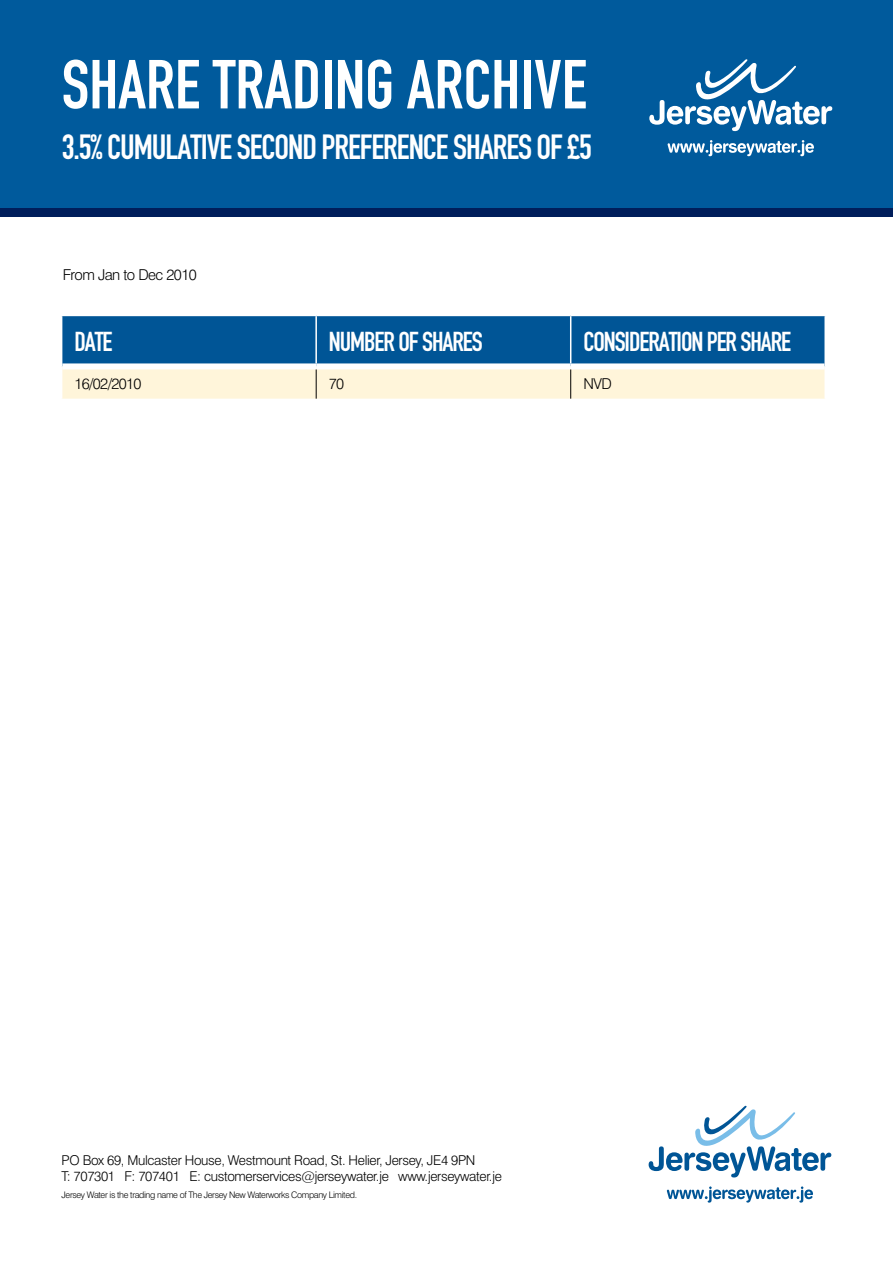
<style>
.page{position:relative;width:893px;height:1263px;background:#fff}
.page>*{position:absolute;margin:0;border:0;box-sizing:border-box;transform-origin:0 0}
.t1{font:68.1px "Bern Sans CT";color:#fff}
.t2{font:34.5px "Bern Sans CT";letter-spacing:-.03em;color:#fff}
.t3{font:27px "Bern Sans CT";letter-spacing:-.04em;color:#fff}
.t4{font:300 15px "Swiss 721 BT";letter-spacing:-.04em;color:#000}
.t5{font:300 13.5px/16.2px "Swiss 721 BT";letter-spacing:-.025em;color:#000}
.t6{font:300 9px "Swiss 721 BT";letter-spacing:-.04em;color:#000}
</style>
<div class="page">
<svg style="left:62px;top:316px;width:762px;height:83px;background:#6493b1"></svg>
<hr style="left:315px;top:316px;width:2px;height:47px;background:#fff">
<hr style="left:570px;top:316px;width:1px;height:47px;background:#fff">
<div style="left:62px;top:363px;width:254px;height:6px;background:#fff"></div>
<div style="left:316px;top:363px;width:255px;height:6px;background:#fff"></div>
<div style="left:571px;top:363px;width:253px;height:6px;background:#fff"></div>
<hr style="left:316px;top:369px;width:1px;height:30px;background:#000">
<hr style="left:570px;top:369px;width:1px;height:30px;background:#000">
<div style="left:0;top:0;width:893px;height:216px;background:#005a9c"></div>
<div style="left:0;top:208px;width:893px;height:8px;background:#001e5b"></div>
<svg style="left:649px;top:59px;width:183px;height:72px"></svg>
<svg style="left:668px;top:140px;width:146px;height:16px"></svg>
<svg style="left:649px;top:1105px;width:182px;height:72px"></svg>
<svg style="left:667px;top:1186px;width:146px;height:16px"></svg>
<h1 class="t1" style="left:62px;top:45px;width:527px">SHARE TRADING ARCHIVE</h1>
<h2 class="t2" style="left:62px;top:127px;width:532px">3.5% CUMULATIVE SECOND PREFERENCE SHARES OF £5</h2>
<p class="t4" style="left:63px;top:265px;width:135px">From Jan to Dec 2010</p>
<h3 class="t3" style="left:74px;top:325px;width:40px">DATE</h3>
<h3 class="t3" style="left:329px;top:325px;width:155px">NUMBER OF SHARES</h3>
<h3 class="t3" style="left:583px;top:325px;width:209px">CONSIDERATION PER SHARE</h3>
<p class="t4" style="left:74px;top:374px;width:69px">16/02/2010</p>
<p class="t4" style="left:329px;top:374px;width:17px">70</p>
<p class="t4" style="left:583px;top:374px;width:30px">NVD</p>
<p class="t5" style="left:62px;top:1151px;width:442px">PO Box 69, Mulcaster House, Westmount Road, St. Helier, Jersey, JE4 9PN<br>T: 707301 F: 707401 E: customerservices@jerseywater.je www.jerseywater.je</p>
<p class="t6" style="left:62px;top:1189px;width:297px">Jersey Water is the trading name of The Jersey New Waterworks Company Limited.</p>
</div>
